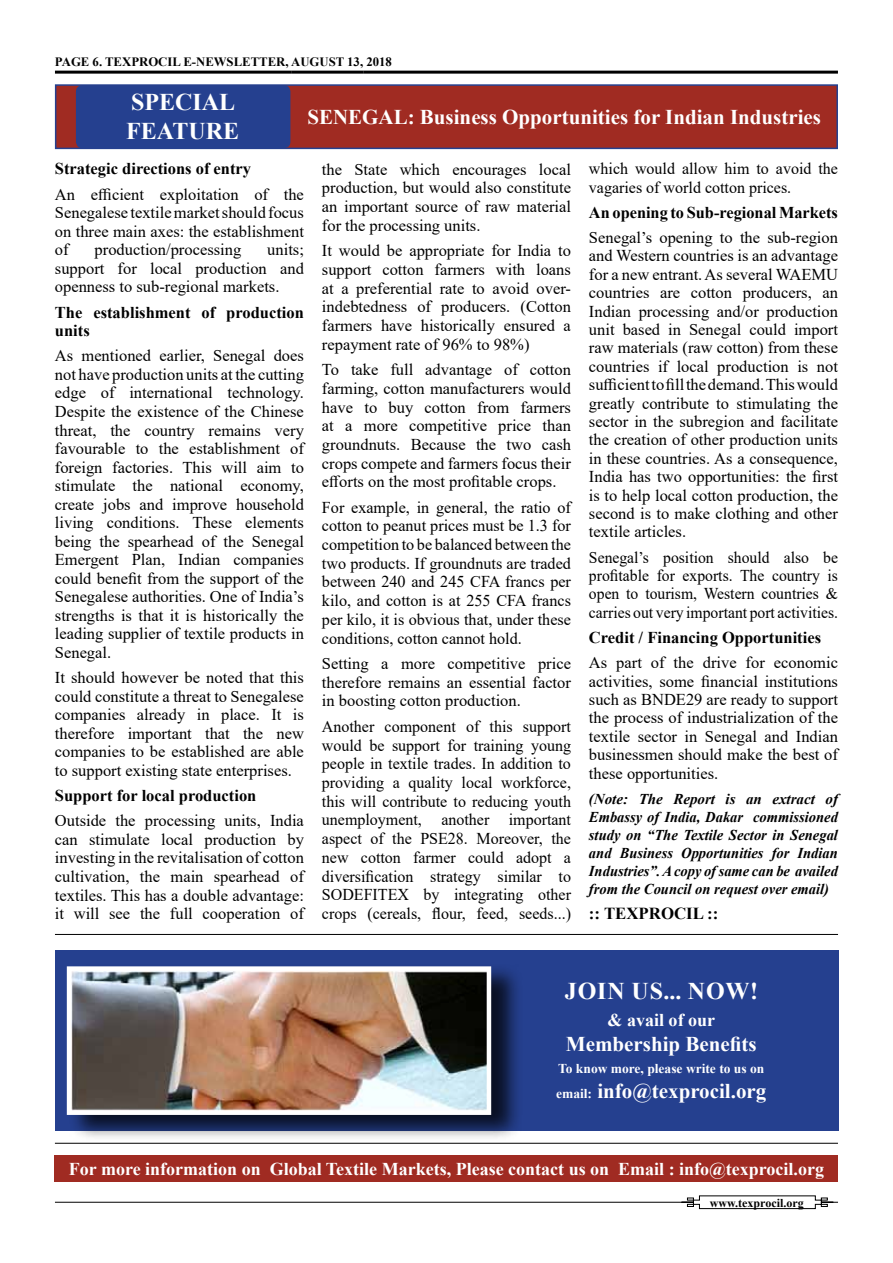
<style>
.page{position:relative;width:893px;height:1263px;background:#fff}
.page>*{position:absolute;margin:0;border:0;box-sizing:border-box;transform-origin:0 0}
.t1{font:700 24px/28.8px "Times New Roman";color:#fff}
.t2{font:700 21px "Times New Roman";color:#fff}
.t3{font:700 18px "Times New Roman";color:#fff}
.t4{font:700 16.8px "Times New Roman";color:#000}
.t5{font:16.5px/18.8px "Times New Roman";color:#000;text-align:justify}
.t6{font:700 16.5px/18.6px "Times New Roman";color:#000}
.t7{font:16.5px/18.5px "Times New Roman";color:#000;text-align:justify;scale:.95 1}
.t8{font:italic 700 15px/18.1px "Times New Roman";color:#000;text-align:justify}
.t9{font:700 13.5px "Times New Roman";color:#fff}
.t10{font:700 12.75px "Times New Roman";color:#000}
.t11{font:700 12px "Times New Roman";color:#000}
.s1{font-size:13.5px}
</style>
<div class="page">
<hr style="left:55px;top:1202px;width:783px;height:1px;background:#000">
<svg style="left:681px;top:1195px;width:153px;height:14px"></svg>
<hr style="left:55px;top:71px;width:236px;height:3px;background:#000">
<hr style="left:291px;top:71px;width:72px;height:3px;background:#000">
<hr style="left:363px;top:71px;width:475px;height:3px;background:#000">
<div style="left:55px;top:1156px;width:783px;height:26px;background:#a02b22"></div>
<hr style="left:55px;top:1143px;width:783px;height:1px;background:#000">
<div style="left:55px;top:84px;width:783px;height:65px;background:#a02b22;border:2px solid #25408f"></div>
<div style="left:76px;top:85px;width:214px;height:63px;background:#25408f;border-radius:7px"></div>
<div style="left:55px;top:950px;width:783px;height:181px;background:#25408f"></div>
<div style="left:68px;top:963px;width:455px;height:178px;background:#000;opacity:.75"></div>
<img style="left:72px;top:971px;width:414px;height:139px">
<div style="left:67px;top:966px;width:424px;height:149px;border:4px solid #fff"></div>
<hr style="left:55px;top:934px;width:783px;height:1px;background:#000">
<p class="t10" style="left:55px;top:53px;width:338px">PAGE 6. TEXPROCIL E-NEWSLETTER, AUGUST 13, 2018</p>
<h1 class="t1" style="left:126px;top:87px;width:114px">SPECIAL<br>FEATURE</h1>
<p class="t2" style="left:307px;top:102px;width:515px">SENEGAL: Business Opportunities for Indian Industries</p>
<p class="t6" style="left:55px;top:159px;width:198px">Strategic directions of entry</p>
<p class="t5" style="left:55px;top:184px;width:251px">An efficient exploitation of the Senegalese textile market should focus on three main axes: the establishment of</p>
<p class="t5" style="left:55px;top:240px;width:251px;text-indent:212px">units; support for local production and openness to sub-regional markets.</p>
<p class="t6" style="left:55px;top:302px;width:251px">The establishment of production units</p>
<p class="t5" style="left:55px;top:346px;width:251px">As mentioned earlier, Senegal does not have production units at the cutting edge of international technology.<br>Despite the existence of the Chinese threat, the country remains very favourable to the establishment of foreign factories. This will aim to stimulate the national economy, create jobs and improve household living conditions. These elements being the spearhead of the Senegal Emergent Plan, Indian companies could benefit from the support of the Senegalese authorities. One of India’s strengths is that it is historically the leading supplier of textile products in Senegal.</p>
<p class="t5" style="left:55px;top:668px;width:251px">It should however be noted that this could constitute a threat to Senegalese companies already in place. It is therefore important that the new companies to be established are able to support existing state enterprises.</p>
<p class="t6" style="left:55px;top:786px;width:203px">Support for local production</p>
<p class="t5" style="left:55px;top:811px;width:251px">Outside the processing units, India can stimulate local production by investing in the revitalisation of cotton cultivation, the main spearhead of textiles. This has a double advantage: it will see the full cooperation of</p>
<p class="t5" style="left:95px;top:240px;width:148px">production/processing</p>
<p class="t5" style="left:322px;top:159px;width:251px">the State which encourages local production, but would also constitute an important source of raw material for the processing units.</p>
<p class="t5" style="left:322px;top:241px;width:251px">It would be appropriate for India to support cotton farmers with loans at a preferential rate to avoid over&shy;indebtedness of producers. (Cotton farmers have historically ensured a repayment rate of 96% to 98%)</p>
<p class="t5" style="left:322px;top:360px;width:251px">To take full advantage of cotton farming, cotton manufacturers would have to buy cotton from farmers at a more competitive price than groundnuts. Because the two cash crops compete and farmers focus their efforts on the most profitable crops.</p>
<p class="t5" style="left:322px;top:497px;width:251px">For example, in general, the ratio of cotton to peanut prices must be 1.3 for competition to be balanced between the two products. If groundnuts are traded between 240 and 245 CFA francs per kilo, and cotton is at 255 CFA francs per kilo, it is obvious that, under these conditions, cotton cannot hold.</p>
<p class="t5" style="left:322px;top:654px;width:251px">Setting a more competitive price therefore remains an essential factor in boosting cotton production.</p>
<p class="t5" style="left:322px;top:716px;width:251px">Another component of this support would be support for training young people in textile trades. In addition to providing a quality local workforce, this will contribute to reducing youth unemployment, another important aspect of the PSE28. Moreover, the new cotton farmer could adopt a diversification strategy similar to SODEFITEX by integrating other crops (cereals, flour, feed, seeds...)</p>
<p class="t5" style="left:589px;top:159px;width:251px">which would allow him to avoid the vagaries of world cotton prices.</p>
<p class="t6" style="left:589px;top:203px;width:250px">An opening to Sub-regional Markets</p>
<p class="t5" style="left:589px;top:228px;width:251px">Senegal’s opening to the sub-region and Western countries is an advantage for a new entrant. As several WAEMU countries are cotton producers, an Indian processing and/or production unit based in Senegal could import raw materials (raw cotton) from these countries if local production is not sufficient to fill the demand. This would greatly contribute to stimulating the sector in the subregion and facilitate the creation of other production units in these countries. As a consequence, India has two opportunities: the first is to help local cotton production, the second is to make clothing and other textile articles.</p>
<p class="t7" style="left:589px;top:547px;width:264px">Senegal’s position should also be profitable for exports. The country is open to tourism, Western countries &amp; carries out very important port activities.</p>
<p class="t6" style="left:589px;top:628px;width:234px">Credit / Financing Opportunities</p>
<p class="t5" style="left:589px;top:653px;width:251px">As part of the drive for economic activities, some financial institutions such as BNDE29 are ready to support the process of industrialization of the textile sector in Senegal and Indian businessmen should make the best of these opportunities.</p>
<p class="t8" style="left:589px;top:789px;width:251px">(Note: The Report is an extract of Embassy of India, Dakar commissioned study on “The Textile Sector in Senegal and Business Opportunities for Indian Industries”. A copy of same can be availed from the Council on request over email)</p>
<p class="t4" style="left:589px;top:901px;width:131px">:: TEXPROCIL ::</p>
<h1 class="t1" style="left:565px;top:976px;width:30px">Join</h1>
<h1 class="t1" style="left:632px;top:976px;width:128px">Us... Now!</h1>
<p class="t3" style="left:608px;top:1007px;width:109px">&amp; avail of our</p>
<p class="t2" style="left:566px;top:1029px;width:192px">Membership Benefits</p>
<p class="t9" style="left:558px;top:1059px;width:208px">To know more, please write to us on</p>
<p class="t2" style="left:556px;top:1076px;width:212px"><span class="s1">email:</span> info@texprocil.org</p>
<p class="t3" style="left:69px;top:1156px;width:757px">For more information on Global Textile Markets, Please contact us on Email : info@texprocil.org</p>
<p class="t11" style="left:710px;top:1194px;width:95px">www.texprocil.org</p>
</div>
